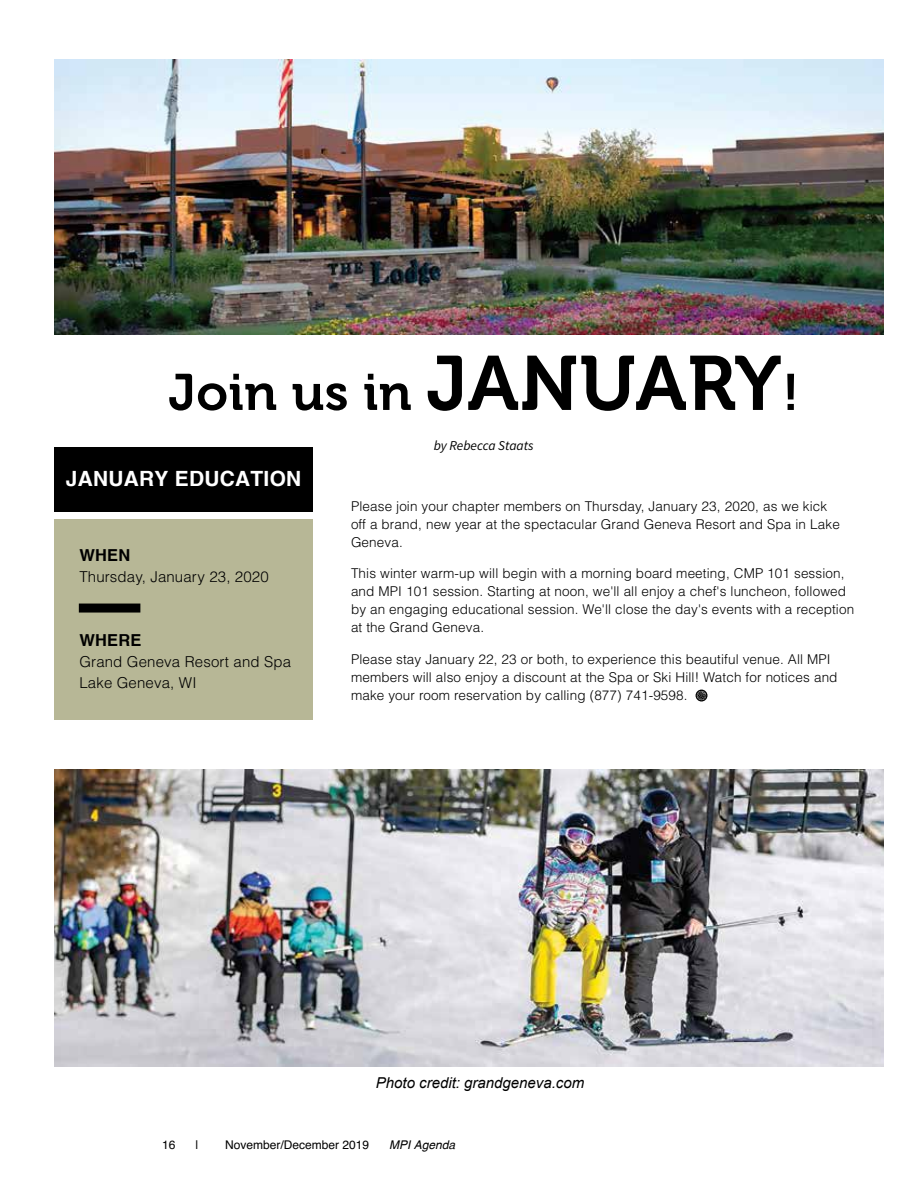
<style>
.page{position:relative;width:918px;height:1188px;background:#fff}
.page>*{position:absolute;margin:0;border:0;box-sizing:border-box;transform-origin:0 0}
.t1{font:51px "Museo 700";letter-spacing:.01em;color:#000}
.t2{font:700 21px "Helvetica cyr";letter-spacing:.01em;color:#fff}
.t3{font:700 16.5px "Helvetica cyr";letter-spacing:.01em;color:#000}
.t4{font:300 15px/21px "Helvetica";letter-spacing:.01em;color:#000}
.t5{font:italic 15px "Arial";color:#000}
.t6{font:300 13.5px/18px "Helvetica";letter-spacing:.01em;color:#000}
.t7{font:italic 13.5px "Source Sans Pro";color:#000}
.t8{font:12px "Helvetica";color:#000}
.t9{font:italic 12px "Helvetica cyr";color:#000}
.s1{font-size:76.5px}
</style>
<div class="page">
<img style="left:54px;top:59px;width:829px;height:276px">
<img style="left:54px;top:769px;width:829px;height:297px">
<svg style="left:696px;top:690px;width:11px;height:12px"></svg>
<div style="left:54px;top:519px;width:258px;height:201px;background:#b7b796"></div>
<div style="left:54px;top:448px;width:258px;height:64px;background:#000"></div>
<div style="left:79px;top:604px;width:61px;height:9px;background:#000"></div>
<h1 class="t1" style="left:168px;top:364px;width:632px">Join us in <span class="s1">JANUARY</span>!</h1>
<p class="t7" style="left:434px;top:438px;width:101px">by Rebecca Staats</p>
<h2 class="t2" style="left:66px;top:466px;width:237px">JANUARY EDUCATION</h2>
<p class="t3" style="left:79px;top:546px;width:52px">WHEN</p>
<p class="t4" style="left:79px;top:566px;width:191px">Thursday, January 23, 2020</p>
<p class="t3" style="left:79px;top:631px;width:64px">WHERE</p>
<p class="t4" style="left:79px;top:651px;width:213px">Grand Geneva Resort and Spa<br>Lake Geneva, WI</p>
<p class="t6" style="left:351px;top:497px;width:490px">Please join your chapter members on Thursday, January 23, 2020, as we kick off a brand, new year at the spectacular Grand Geneva Resort and Spa in Lake<br>Geneva.</p>
<p class="t6" style="left:351px;top:565px;width:505px">This winter warm-up will begin with a morning board meeting, CMP 101 session, and MPI 101 session. Starting at noon, we'll all enjoy a chef's luncheon, followed by an engaging educational session. We'll close the day's events with a reception at the Grand Geneva.</p>
<p class="t6" style="left:351px;top:650px;width:488px">Please stay January 22, 23 or both, to experience this beautiful venue. All MPI members will also enjoy a discount at the Spa or Ski Hill! Watch for notices and make your room reservation by calling (877) 741-9598.</p>
<p class="t5" style="left:376px;top:1073px;width:210px">Photo credit: grandgeneva.com</p>
<p class="t8" style="left:162px;top:1136px;width:15px">16</p>
<p class="t8" style="left:195px;top:1136px;width:5px">|</p>
<p class="t8" style="left:225px;top:1136px;width:146px">November/December 2019</p>
<p class="t9" style="left:389px;top:1138px;width:68px">MPI Agenda</p>
</div>
